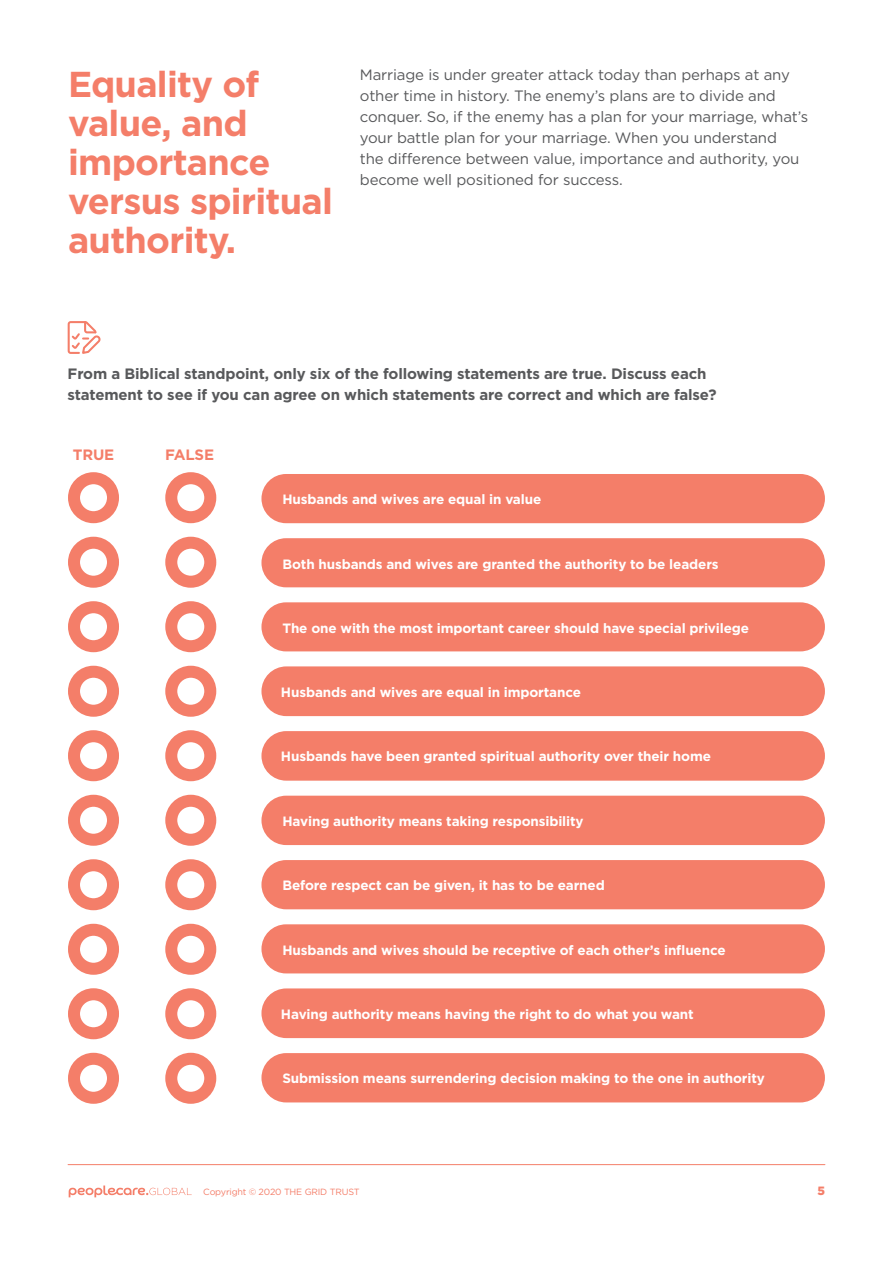
<style>
.page{position:relative;width:893px;height:1263px;background:#fff}
.page>*{position:absolute;margin:0;border:0;box-sizing:border-box;transform-origin:0 0}
.t1{font:700 36px/39px "Gotham";letter-spacing:-.02em;color:#f47e69}
.t2{font:15px/21px "Gotham";letter-spacing:-.01em;color:#58595b}
.t3{font:700 15px/21px "Gotham";letter-spacing:-.01em;color:#58595b}
.t4{font:700 15px "Gotham";letter-spacing:-.01em;color:#f47e69}
.t5{font:700 13.5px "Gotham";letter-spacing:-.01em;color:#fff}
.t6{font:900 12px "Gotham";color:#f47e69}
.t7{font:9px "Gotham";letter-spacing:-.02em;color:#f47e69}
</style>
<div class="page">
<svg style="left:68px;top:321px;width:32px;height:33px"></svg>
<div style="left:261px;top:474px;width:564px;height:49px;background:#f47e69;border-radius:25px"></div>
<div style="left:261px;top:538px;width:564px;height:49px;background:#f47e69;border-radius:25px"></div>
<div style="left:261px;top:602px;width:564px;height:49px;background:#f47e69;border-radius:25px"></div>
<div style="left:261px;top:731px;width:564px;height:50px;background:#f47e69;border-radius:25px"></div>
<div style="left:261px;top:796px;width:564px;height:49px;background:#f47e69;border-radius:25px"></div>
<div style="left:261px;top:860px;width:564px;height:49px;background:#f47e69;border-radius:25px"></div>
<div style="left:261px;top:924px;width:564px;height:49px;background:#f47e69;border-radius:25px"></div>
<div style="left:261px;top:988px;width:564px;height:50px;background:#f47e69;border-radius:25px"></div>
<div style="left:261px;top:1053px;width:564px;height:49px;background:#f47e69;border-radius:25px"></div>
<div style="left:261px;top:666px;width:564px;height:50px;background:#f47e69;border-radius:25px"></div>
<div style="left:165px;top:472px;width:51px;height:51px;border:12px solid #f47e69;border-radius:50%"></div>
<div style="left:68px;top:472px;width:51px;height:51px;border:12px solid #f47e69;border-radius:50%"></div>
<div style="left:165px;top:537px;width:51px;height:51px;border:12px solid #f47e69;border-radius:50%"></div>
<div style="left:68px;top:537px;width:51px;height:51px;border:12px solid #f47e69;border-radius:50%"></div>
<div style="left:165px;top:601px;width:51px;height:51px;border:12px solid #f47e69;border-radius:50%"></div>
<div style="left:68px;top:601px;width:51px;height:51px;border:12px solid #f47e69;border-radius:50%"></div>
<div style="left:165px;top:666px;width:51px;height:51px;border:12px solid #f47e69;border-radius:50%"></div>
<div style="left:68px;top:666px;width:51px;height:51px;border:12px solid #f47e69;border-radius:50%"></div>
<div style="left:165px;top:730px;width:51px;height:51px;border:12px solid #f47e69;border-radius:50%"></div>
<div style="left:68px;top:730px;width:51px;height:51px;border:12px solid #f47e69;border-radius:50%"></div>
<div style="left:165px;top:795px;width:51px;height:51px;border:12px solid #f47e69;border-radius:50%"></div>
<div style="left:68px;top:795px;width:51px;height:51px;border:12px solid #f47e69;border-radius:50%"></div>
<div style="left:165px;top:859px;width:51px;height:51px;border:12px solid #f47e69;border-radius:50%"></div>
<div style="left:68px;top:859px;width:51px;height:51px;border:12px solid #f47e69;border-radius:50%"></div>
<div style="left:165px;top:924px;width:51px;height:51px;border:12px solid #f47e69;border-radius:50%"></div>
<div style="left:68px;top:924px;width:51px;height:51px;border:12px solid #f47e69;border-radius:50%"></div>
<div style="left:165px;top:988px;width:51px;height:51px;border:12px solid #f47e69;border-radius:50%"></div>
<div style="left:68px;top:988px;width:51px;height:51px;border:12px solid #f47e69;border-radius:50%"></div>
<div style="left:165px;top:1053px;width:51px;height:51px;border:12px solid #f47e69;border-radius:50%"></div>
<div style="left:68px;top:1053px;width:51px;height:51px;border:12px solid #f47e69;border-radius:50%"></div>
<hr style="left:68px;top:1164px;width:757px;height:1px;background:#f47e69">
<svg style="left:69px;top:1185px;width:123px;height:12px"></svg>
<h1 class="t1" style="left:68px;top:64px;width:266px">Equality of value, and importance versus spiritual authority.</h1>
<p class="t2" style="left:360px;top:64px;width:450px">Marriage is under greater attack today than perhaps at any other time in history. The enemy’s plans are to divide and conquer. So, if the enemy has a plan for your marriage, what’s your battle plan for your marriage. When you understand<br>the difference between value, importance and authority, you become well positioned for success.</p>
<p class="t3" style="left:68px;top:363px;width:650px">From a Biblical standpoint, only six of the following statements are true. Discuss each statement to see if you can agree on which statements are correct and which are false?</p>
<p class="t4" style="left:73px;top:445px;width:43px">TRUE</p>
<p class="t4" style="left:165px;top:445px;width:50px">FALSE</p>
<p class="t5" style="left:282px;top:491px;width:260px">Husbands and wives are equal in value</p>
<p class="t5" style="left:282px;top:555px;width:438px">Both husbands and wives are granted the authority to be leaders</p>
<p class="t5" style="left:282px;top:619px;width:468px">The one with the most important career should have special privilege</p>
<p class="t5" style="left:281px;top:683px;width:302px">Husbands and wives are equal in importance</p>
<p class="t5" style="left:281px;top:748px;width:432px">Husbands have been granted spiritual authority over their home</p>
<p class="t5" style="left:282px;top:812px;width:303px">Having authority means taking responsibility</p>
<p class="t5" style="left:282px;top:877px;width:324px">Before respect can be given, it has to be earned</p>
<p class="t5" style="left:282px;top:941px;width:445px">Husbands and wives should be receptive of each other’s influence</p>
<p class="t5" style="left:281px;top:1005px;width:414px">Having authority means having the right to do what you want</p>
<p class="t5" style="left:282px;top:1070px;width:484px">Submission means surrendering decision making to the one in authority</p>
<p class="t7" style="left:203px;top:1186px;width:158px">Copyright © 2020 THE GRID TRUST</p>
<p class="t6" style="left:817px;top:1182px;width:9px">5</p>
</div>
